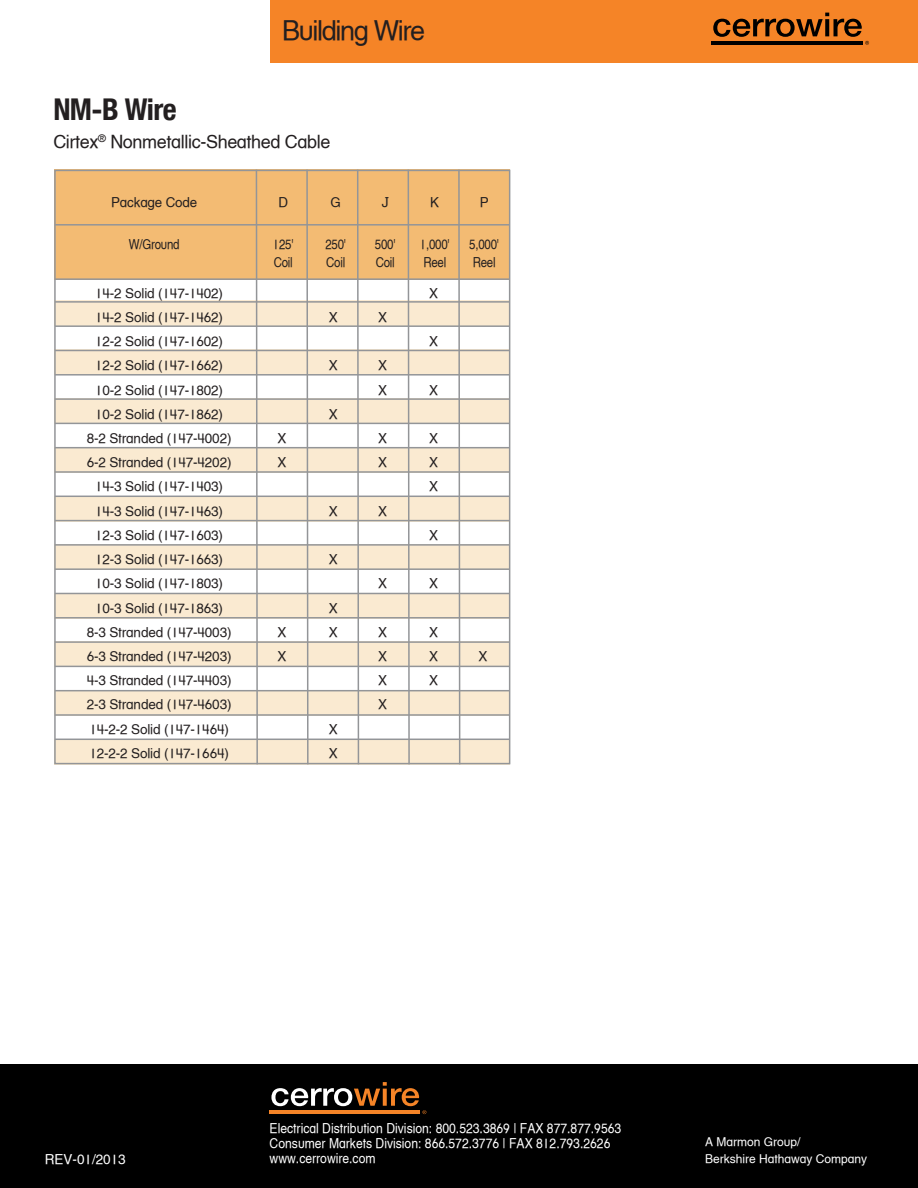
<style>
.page{position:relative;width:918px;height:1188px;background:#fff}
.page>*{position:absolute;margin:0;border:0;box-sizing:border-box;transform-origin:0 0}
.t1{font:700 condensed 30px "Helvetica Neue LT Com";letter-spacing:-.02em;color:#231f20}
.t2{font:27px "Helvetica Textbook LT";letter-spacing:-.05em;color:#231f20}
.t3{font:18px "Helvetica Textbook LT";letter-spacing:-.02em;color:#231f20}
.t4{font:13.5px "Helvetica Textbook LT";letter-spacing:-.01em;color:#231f20}
.t5{font:13.5px "Helvetica Textbook LT";color:#fff;scale:.9 1}
.t6{font:13.5px "Helvetica Textbook LT";letter-spacing:-.01em;color:#231f20;scale:.85 1}
.t7{font:13.5px "Helvetica Textbook LT";color:#fff}
.t8{font:12px "Helvetica Textbook LT";color:#fff}
</style>
<div class="page">
<div style="left:54px;top:642px;width:456px;height:25px;background:#faead1"></div>
<div style="left:54px;top:690px;width:456px;height:26px;background:#faead1"></div>
<div style="left:54px;top:739px;width:456px;height:25px;background:#faead1"></div>
<div style="left:54px;top:301px;width:456px;height:25px;background:#faead1"></div>
<div style="left:54px;top:350px;width:456px;height:25px;background:#faead1"></div>
<div style="left:54px;top:398px;width:456px;height:26px;background:#faead1"></div>
<div style="left:54px;top:447px;width:456px;height:26px;background:#faead1"></div>
<div style="left:54px;top:496px;width:456px;height:25px;background:#faead1"></div>
<div style="left:54px;top:544px;width:456px;height:26px;background:#faead1"></div>
<div style="left:54px;top:593px;width:456px;height:25px;background:#faead1"></div>
<div style="left:55px;top:170px;width:455px;height:110px;background:#f3bb73"></div>
<div style="left:54px;top:170px;width:456px;height:594px;border:2px solid #939598"></div>
<hr style="left:55px;top:278px;width:455px;height:2px;background:#939598">
<hr style="left:55px;top:224px;width:455px;height:2px;background:#939598">
<hr style="left:55px;top:301px;width:455px;height:2px;background:#939598">
<hr style="left:55px;top:325px;width:455px;height:2px;background:#939598">
<hr style="left:55px;top:350px;width:455px;height:1px;background:#939598">
<hr style="left:55px;top:374px;width:455px;height:2px;background:#939598">
<hr style="left:55px;top:398px;width:455px;height:2px;background:#939598">
<hr style="left:55px;top:423px;width:455px;height:1px;background:#939598">
<hr style="left:55px;top:447px;width:455px;height:1px;background:#939598">
<hr style="left:55px;top:471px;width:455px;height:2px;background:#939598">
<hr style="left:55px;top:496px;width:455px;height:1px;background:#939598">
<hr style="left:55px;top:520px;width:455px;height:1px;background:#939598">
<hr style="left:55px;top:544px;width:455px;height:2px;background:#939598">
<hr style="left:55px;top:568px;width:455px;height:2px;background:#939598">
<hr style="left:55px;top:593px;width:455px;height:1px;background:#939598">
<hr style="left:55px;top:617px;width:455px;height:2px;background:#939598">
<hr style="left:55px;top:641px;width:455px;height:2px;background:#939598">
<hr style="left:55px;top:666px;width:455px;height:1px;background:#939598">
<hr style="left:55px;top:690px;width:455px;height:1px;background:#939598">
<hr style="left:55px;top:714px;width:455px;height:2px;background:#939598">
<hr style="left:55px;top:739px;width:455px;height:1px;background:#939598">
<div style="left:270px;top:0;width:648px;height:62px;background:#f58427"></div>
<hr style="left:711px;top:41px;width:152px;height:4px;background:#000">
<svg style="left:713px;top:13px;width:156px;height:32px"></svg>
<div style="left:0;top:1064px;width:918px;height:124px;background:#000"></div>
<hr style="left:270px;top:1110px;width:150px;height:4px;background:#f58427">
<svg style="left:271px;top:1082px;width:155px;height:32px"></svg>
<svg style="left:255px;top:169px;width:4px;height:596px"></svg>
<svg style="left:306px;top:169px;width:3px;height:596px"></svg>
<svg style="left:356px;top:169px;width:4px;height:596px"></svg>
<svg style="left:407px;top:169px;width:4px;height:596px"></svg>
<svg style="left:457px;top:169px;width:4px;height:596px"></svg>
<p class="t2" style="left:282px;top:15px;width:144px">Building Wire</p>
<p class="t1" style="left:53px;top:91px;width:125px">NM-B Wire</p>
<p class="t3" style="left:53px;top:131px;width:279px">Cirtex<sup>®</sup> Nonmetallic-Sheathed Cable</p>
<p class="t4" style="left:111px;top:194px;width:88px">Package Code</p>
<p class="t4" style="left:278px;top:194px;width:11px">D</p>
<p class="t4" style="left:331px;top:194px;width:12px">G</p>
<p class="t4" style="left:382px;top:194px;width:8px">J</p>
<p class="t4" style="left:430px;top:194px;width:10px">K</p>
<p class="t4" style="left:480px;top:194px;width:10px">P</p>
<p class="t6" style="left:129px;top:236px;width:61px">W/Ground</p>
<p class="t6" style="left:273px;top:236px;width:26px">125'</p>
<p class="t6" style="left:325px;top:236px;width:26px">250'</p>
<p class="t6" style="left:375px;top:236px;width:26px">500'</p>
<p class="t6" style="left:420px;top:236px;width:37px">1,000'</p>
<p class="t6" style="left:469px;top:236px;width:37px">5,000'</p>
<p class="t6" style="left:274px;top:254px;width:24px">Coil</p>
<p class="t6" style="left:326px;top:254px;width:24px">Coil</p>
<p class="t6" style="left:376px;top:254px;width:24px">Coil</p>
<p class="t6" style="left:423px;top:254px;width:28px">Reel</p>
<p class="t6" style="left:473px;top:254px;width:28px">Reel</p>
<p class="t4" style="left:95px;top:285px;width:129px">14-2 Solid (147-1402)</p>
<p class="t4" style="left:429px;top:285px;width:11px">X</p>
<p class="t4" style="left:95px;top:309px;width:129px">14-2 Solid (147-1462)</p>
<p class="t4" style="left:329px;top:309px;width:11px">X</p>
<p class="t4" style="left:378px;top:309px;width:11px">X</p>
<p class="t4" style="left:95px;top:333px;width:129px">12-2 Solid (147-1602)</p>
<p class="t4" style="left:429px;top:333px;width:11px">X</p>
<p class="t4" style="left:95px;top:358px;width:129px">12-2 Solid (147-1662)</p>
<p class="t4" style="left:329px;top:358px;width:11px">X</p>
<p class="t4" style="left:378px;top:358px;width:11px">X</p>
<p class="t4" style="left:95px;top:382px;width:129px">10-2 Solid (147-1802)</p>
<p class="t4" style="left:378px;top:382px;width:11px">X</p>
<p class="t4" style="left:429px;top:382px;width:11px">X</p>
<p class="t4" style="left:95px;top:406px;width:129px">10-2 Solid (147-1862)</p>
<p class="t4" style="left:329px;top:406px;width:11px">X</p>
<p class="t4" style="left:87px;top:430px;width:146px">8-2 Stranded (147-4002)</p>
<p class="t4" style="left:278px;top:430px;width:11px">X</p>
<p class="t4" style="left:378px;top:430px;width:11px">X</p>
<p class="t4" style="left:429px;top:430px;width:11px">X</p>
<p class="t4" style="left:87px;top:454px;width:146px">6-2 Stranded (147-4202)</p>
<p class="t4" style="left:278px;top:454px;width:11px">X</p>
<p class="t4" style="left:378px;top:454px;width:11px">X</p>
<p class="t4" style="left:429px;top:454px;width:11px">X</p>
<p class="t4" style="left:95px;top:479px;width:129px">14-3 Solid (147-1403)</p>
<p class="t4" style="left:429px;top:479px;width:11px">X</p>
<p class="t4" style="left:95px;top:503px;width:129px">14-3 Solid (147-1463)</p>
<p class="t4" style="left:329px;top:503px;width:11px">X</p>
<p class="t4" style="left:378px;top:503px;width:11px">X</p>
<p class="t4" style="left:95px;top:527px;width:129px">12-3 Solid (147-1603)</p>
<p class="t4" style="left:429px;top:527px;width:11px">X</p>
<p class="t4" style="left:95px;top:551px;width:129px">12-3 Solid (147-1663)</p>
<p class="t4" style="left:329px;top:551px;width:11px">X</p>
<p class="t4" style="left:95px;top:576px;width:129px">10-3 Solid (147-1803)</p>
<p class="t4" style="left:378px;top:576px;width:11px">X</p>
<p class="t4" style="left:429px;top:576px;width:11px">X</p>
<p class="t4" style="left:95px;top:600px;width:129px">10-3 Solid (147-1863)</p>
<p class="t4" style="left:329px;top:600px;width:11px">X</p>
<p class="t4" style="left:87px;top:624px;width:146px">8-3 Stranded (147-4003)</p>
<p class="t4" style="left:278px;top:624px;width:11px">X</p>
<p class="t4" style="left:329px;top:624px;width:11px">X</p>
<p class="t4" style="left:378px;top:624px;width:11px">X</p>
<p class="t4" style="left:429px;top:624px;width:11px">X</p>
<p class="t4" style="left:87px;top:648px;width:146px">6-3 Stranded (147-4203)</p>
<p class="t4" style="left:278px;top:648px;width:11px">X</p>
<p class="t4" style="left:378px;top:648px;width:11px">X</p>
<p class="t4" style="left:429px;top:648px;width:11px">X</p>
<p class="t4" style="left:479px;top:648px;width:11px">X</p>
<p class="t4" style="left:87px;top:672px;width:146px">4-3 Stranded (147-4403)</p>
<p class="t4" style="left:378px;top:672px;width:11px">X</p>
<p class="t4" style="left:429px;top:672px;width:11px">X</p>
<p class="t4" style="left:87px;top:697px;width:146px">2-3 Stranded (147-4603)</p>
<p class="t4" style="left:378px;top:697px;width:11px">X</p>
<p class="t4" style="left:89px;top:721px;width:141px">14-2-2 Solid (147-1464)</p>
<p class="t4" style="left:329px;top:721px;width:11px">X</p>
<p class="t4" style="left:89px;top:745px;width:141px">12-2-2 Solid (147-1664)</p>
<p class="t4" style="left:329px;top:745px;width:11px">X</p>
<p class="t5" style="left:270px;top:1120px;width:392px">Electrical Distribution Division: 800.523.3869 | FAX 877.877.9563</p>
<p class="t5" style="left:270px;top:1135px;width:380px">Consumer Markets Division: 866.572.3776 | FAX 812.793.2626</p>
<p class="t5" style="left:270px;top:1150px;width:119px">www.cerrowire.com</p>
<p class="t8" style="left:705px;top:1135px;width:97px">A Marmon Group/</p>
<p class="t7" style="left:45px;top:1152px;width:83px">REV-01/2013</p>
<p class="t8" style="left:705px;top:1151px;width:164px">Berkshire Hathaway Company</p>
</div>
